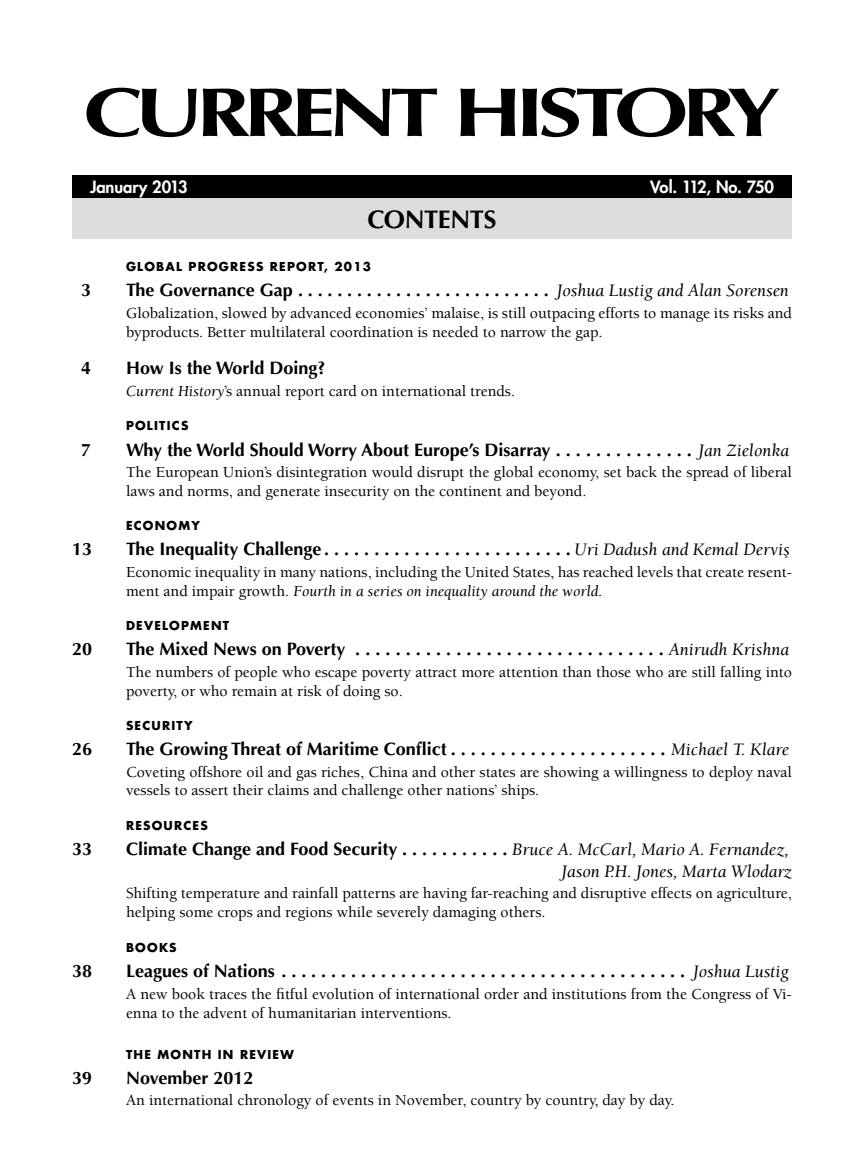
<style>
.page{position:relative;width:864px;height:1175px;background:#fff}
.page>*{position:absolute;margin:0;border:0;box-sizing:border-box;transform-origin:0 0}
.t1{font:700 69px "Optima";letter-spacing:-.085em;color:#000;scale:1.29 1}
.t2{font:700 25.5px "Optima";letter-spacing:-.015em;color:#000}
.t3{font:700 18px "Optima";color:#000}
.t4{font:italic 18px "Berkeley";color:#000}
.t5{font:800 16.5px "Futura";letter-spacing:-.06em;color:#fff}
.t6{font:800 16.5px "Futura";letter-spacing:-.01em;color:#fff}
.t7{font:500 15.75px/18.9px "Berkeley";color:#000}
.t8{font:700 12px "Futura";letter-spacing:.1em;color:#000}
.s1{font-family:"Berkeley";font-weight:400;font-style:italic}
.s2{font-weight:400;font-style:italic}
</style>
<div class="page">
<div style="left:72px;top:198px;width:720px;height:40px;background:#dcddde"></div>
<div style="left:72px;top:176px;width:720px;height:22px;background:#000"></div>
<h1 class="t1" style="left:83px;top:72px;width:542px">Current History</h1>
<p class="t6" style="left:90px;top:176px;width:99px">January 2013</p>
<p class="t5" style="left:650px;top:176px;width:125px">Vol. 112, No. 750</p>
<h2 class="t2" style="left:368px;top:204px;width:130px">contents</h2>
<p class="t8" style="left:126px;top:258px;width:247px">GLOBAL PROGRESS REPORT, 2013</p>
<p class="t3" style="left:81px;top:280px;width:709px">3 The Governance Gap . . . . . . . . . . . . . . . . . . . . . . . . . . <span class="s1">Joshua Lustig and Alan Sorensen</span></p>
<p class="t7" style="left:126px;top:304px;width:667px">Globalization, slowed by advanced economies’ malaise, is still outpacing efforts to manage its risks and byproducts. Better multilateral coordination is needed to narrow the gap.</p>
<p class="t3" style="left:81px;top:358px;width:12px">4</p>
<p class="t3" style="left:126px;top:358px;width:201px">How Is the World Doing?</p>
<p class="t7" style="left:126px;top:381px;width:391px"><span class="s2">Current History</span>’s annual report card on international trends.</p>
<p class="t8" style="left:126px;top:417px;width:64px">POLITICS</p>
<p class="t3" style="left:81px;top:439px;width:12px">7</p>
<p class="t3" style="left:126px;top:439px;width:664px">Why the World Should Worry About Europe’s Disarray . . . . . . . . . . . . . . <span class="s1">Jan Zielonka</span></p>
<p class="t7" style="left:126px;top:463px;width:667px">The European Union’s disintegration would disrupt the global economy, set back the spread of liberal laws and norms, and generate insecurity on the continent and beyond.</p>
<p class="t8" style="left:126px;top:517px;width:75px">ECONOMY</p>
<p class="t3" style="left:72px;top:539px;width:719px">13 The I nequality Challenge . . . . . . . . . . . . . . . . . . . . . . . . <span class="s1">Uri Dadush and Kemal Dervis¸</span></p>
<p class="t7" style="left:126px;top:562px;width:667px">Economic inequality in many nations, including the United States, has reached levels that create resent&shy;ment and impair growth. <span class="s2">Fourth in a series on inequality around the world.</span></p>
<p class="t8" style="left:126px;top:617px;width:105px">DEVELOPMENT</p>
<p class="t3" style="left:72px;top:638px;width:718px">20 The Mixed N ews on Poverty . . . . . . . . . . . . . . . . . . . . . . . . . . . . . . . <span class="s1">Anirudh Krishna</span></p>
<p class="t7" style="left:126px;top:662px;width:667px">The numbers of people who escape poverty attract more attention than those who are still falling into poverty, or who remain at risk of doing so.</p>
<p class="t8" style="left:126px;top:717px;width:68px">SECURITY</p>
<p class="t3" style="left:72px;top:738px;width:718px">26 The Growing Threat of Maritime Conflict . . . . . . . . . . . . . . . . . . . . . . <span class="s1">Michael T. Klare</span></p>
<p class="t7" style="left:126px;top:762px;width:667px">Coveting offshore oil and gas riches, China and other states are showing a willingness to deploy naval vessels to assert their claims and challenge other nations’ ships.</p>
<p class="t8" style="left:126px;top:816px;width:83px">RESOURCES</p>
<p class="t3" style="left:72px;top:838px;width:44px">33 C</p>
<p class="t3" style="left:138px;top:838px;width:652px">limate Change and Food Security . . . . . . . . . . . <span class="s1">Bruce A. McCarl, Mario A. Fernandez,</span></p>
<p class="t4" style="left:562px;top:862px;width:232px">Jason P.H. Jones, Marta Wlodarz</p>
<p class="t7" style="left:126px;top:884px;width:667px">Shifting temperature and rainfall patterns are having far-reaching and disruptive effects on agriculture, helping some crops and regions while severely damaging others.</p>
<p class="t8" style="left:126px;top:939px;width:52px">BOOKS</p>
<p class="t3" style="left:72px;top:960px;width:22px">38</p>
<p class="t3" style="left:126px;top:960px;width:664px">Leagues of N ations . . . . . . . . . . . . . . . . . . . . . . . . . . . . . . . . . . . . . . . . . <span class="s1">Joshua Lustig</span></p>
<p class="t7" style="left:126px;top:984px;width:667px">A new book traces the fitful evolution of international order and institutions from the Congress of Vi&shy;enna to the advent of humanitarian interventions.</p>
<p class="t8" style="left:126px;top:1045px;width:169px">THE MONTH IN REVIEW</p>
<p class="t3" style="left:72px;top:1067px;width:45px">39 N</p>
<p class="t3" style="left:140px;top:1067px;width:115px">ovember 2012</p>
<p class="t7" style="left:126px;top:1091px;width:550px">An international chronology of events in November, country by country, day by day.</p>
</div>
